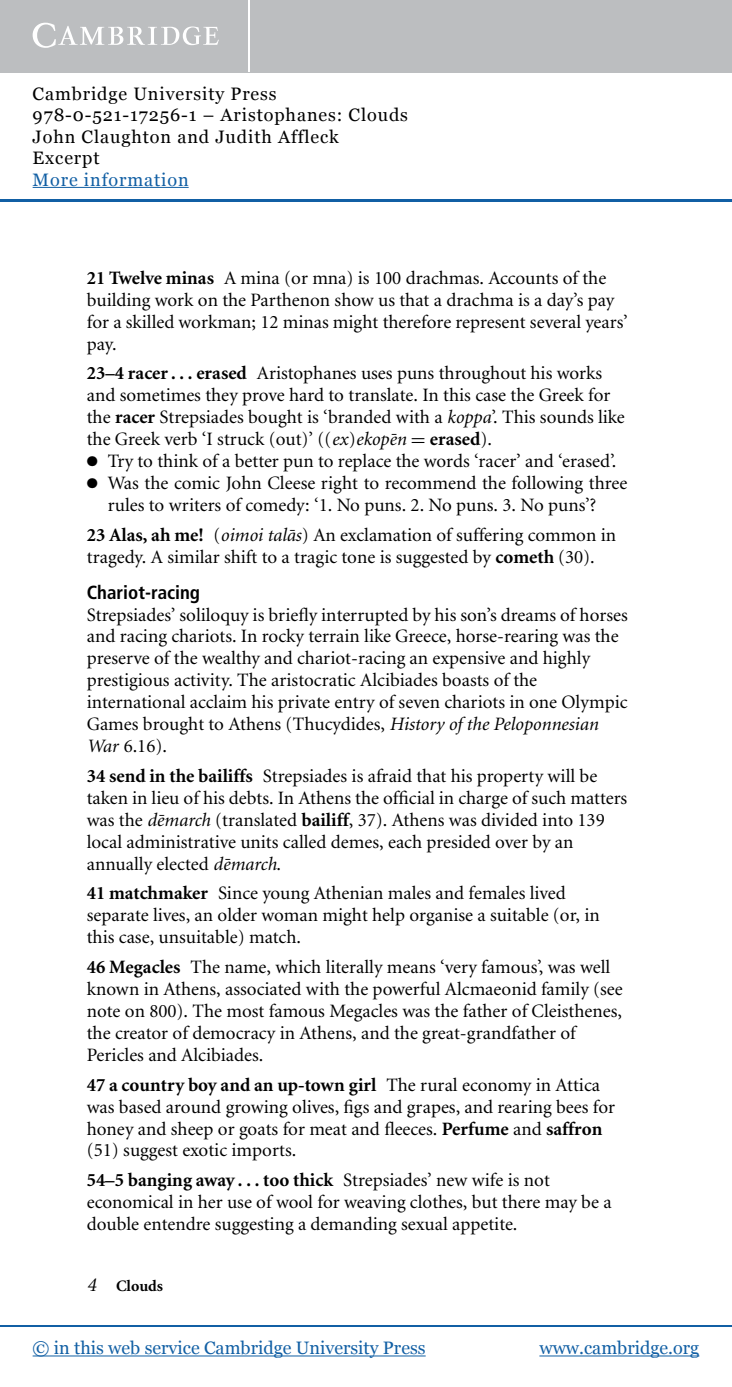
<style>
.page{position:relative;width:732px;height:1387px;background:#fff}
.page>*{position:absolute;margin:0;border:0;box-sizing:border-box;transform-origin:0 0}
.t1{font:19px/22px "Minion";color:#000}
.t2{font:700 condensed 19px "Frutiger";color:#000}
.t3{font:18px/21.4px "Georgia";letter-spacing:.05em;color:#000}
.t4{font:18px "Georgia";color:#115fa4}
.t5{font:18px "Georgia";letter-spacing:.05em;color:#115fa4}
.t6{font:700 16px "Minion";color:#000}
.s1{font-weight:700}
.s2{font-style:italic}
.s3{font-family:"MTSY"}
.s4{font-weight:400;font-style:italic;font-size:20px}
</style>
<div class="page">
<div style="left:0;top:0;width:731px;height:72px;background:#bcbec0"></div>
<hr style="left:248px;top:0;width:2px;height:72px;background:#fff">
<svg style="left:33px;top:23px;width:186px;height:25px"></svg>
<hr style="left:33px;top:187px;width:155px;height:1px;background:#115fa4">
<hr style="left:0;top:200px;width:731px;height:2px;background:#115fa4">
<hr style="left:0;top:1324px;width:731px;height:2px;background:#115fa4">
<hr style="left:33px;top:1355px;width:392px;height:1px;background:#115fa4">
<hr style="left:539px;top:1355px;width:160px;height:1px;background:#115fa4">
<p class="t3" style="left:33px;top:83px;width:377px">Cambridge University Press<br>978-0-521-17256-1 – Aristophanes: Clouds<br>John Claughton and Judith Affleck<br>Excerpt</p>
<p class="t5" style="left:33px;top:169px;width:157px">More information</p>
<p class="t1" style="left:87px;top:267px;width:542px"><span class="s1">21 Twelve minas</span> A mina (or mna) is 100 drachmas. Accounts of the building work on the Parthenon show us that a drachma is a day’s pay for a skilled workman; 12 minas might therefore represent several years’ pay.</p>
<p class="t1" style="left:87px;top:363px;width:539px"><span class="s1">23–4 racer . . . erased</span> Aristophanes uses puns throughout his works and sometimes they prove hard to translate. In this case the Greek for the <span class="s1">racer</span> Strepsiades bought is ‘branded with a <span class="s2">koppa</span>’. This sounds like the Greek verb ‘I struck (out)’ ((<span class="s2">ex</span>)<span class="s2">ekop¯en</span> <span class="s3">=</span> <span class="s1">erased</span>).</p>
<p class="t1" style="left:87px;top:451px;width:531px">● Try to think of a better pun to replace the words ‘racer’ and ‘erased’.</p>
<p class="t1" style="left:87px;top:473px;width:542px;text-align:center">● Was the comic John Cleese right to recommend the following three rules to writers of comedy: ‘1. No puns. 2. No puns. 3. No puns’?</p>
<p class="t1" style="left:87px;top:524px;width:530px"><span class="s1">23 Alas, ah me!</span> (<span class="s2">oimoi talas¯</span> ) An exclamation of suffering common in tragedy. A similar shift to a tragic tone is suggested by <span class="s1">cometh</span> (30).</p>
<p class="t2" style="left:87px;top:581px;width:115px">Chariot-racing</p>
<p class="t1" style="left:87px;top:604px;width:542px">Strepsiades’ soliloquy is briefly interrupted by his son’s dreams of horses and racing chariots. In rocky terrain like Greece, horse-rearing was the preserve of the wealthy and chariot-racing an expensive and highly prestigious activity. The aristocratic Alcibiades boasts of the international acclaim his private entry of seven chariots in one Olympic Games brought to Athens (Thucydides, <span class="s2">History of the Peloponnesian War</span> 6.16).</p>
<p class="t1" style="left:87px;top:765px;width:542px"><span class="s1">34 send in the bailiffs</span> Strepsiades is afraid that his property will be taken in lieu of his debts. In Athens the official in charge of such matters was the <span class="s2">d¯emarch</span> (translated <span class="s1">bailiff</span>, 37). Athens was divided into 139 local administrative units called demes, each presided over by an annually elected <span class="s2">d¯emarch</span>.</p>
<p class="t1" style="left:87px;top:883px;width:514px"><span class="s1">41 matchmaker</span> Since young Athenian males and females lived separate lives, an older woman might help organise a suitable (or, in this case, unsuitable) match.</p>
<p class="t1" style="left:87px;top:957px;width:537px"><span class="s1">46 Megacles</span> The name, which literally means ‘very famous’, was well known in Athens, associated with the powerful Alcmaeonid family (see note on 800). The most famous Megacles was the father of Cleisthenes, the creator of democracy in Athens, and the great-grandfather of Pericles and Alcibiades.</p>
<p class="t1" style="left:87px;top:1074px;width:529px"><span class="s1">47 a country boy and an up-town girl</span> The rural economy in Attica was based around growing olives, figs and grapes, and rearing bees for honey and sheep or goats for meat and fleeces. <span class="s1">Perfume</span> and <span class="s1">saffron </span>(51) suggest exotic imports.</p>
<p class="t1" style="left:87px;top:1170px;width:526px"><span class="s1">54–5 banging away . . . too thick</span> Strepsiades’ new wife is not economical in her use of wool for weaving clothes, but there may be a double entendre suggesting a demanding sexual appetite.</p>
<p class="t6" style="left:87px;top:1278px;width:78px"><span class="s4">4</span> Clouds</p>
<p class="t4" style="left:33px;top:1337px;width:394px">© in this web service Cambridge University Press</p>
<p class="t4" style="left:539px;top:1337px;width:161px">www.cambridge.org</p>
</div>
